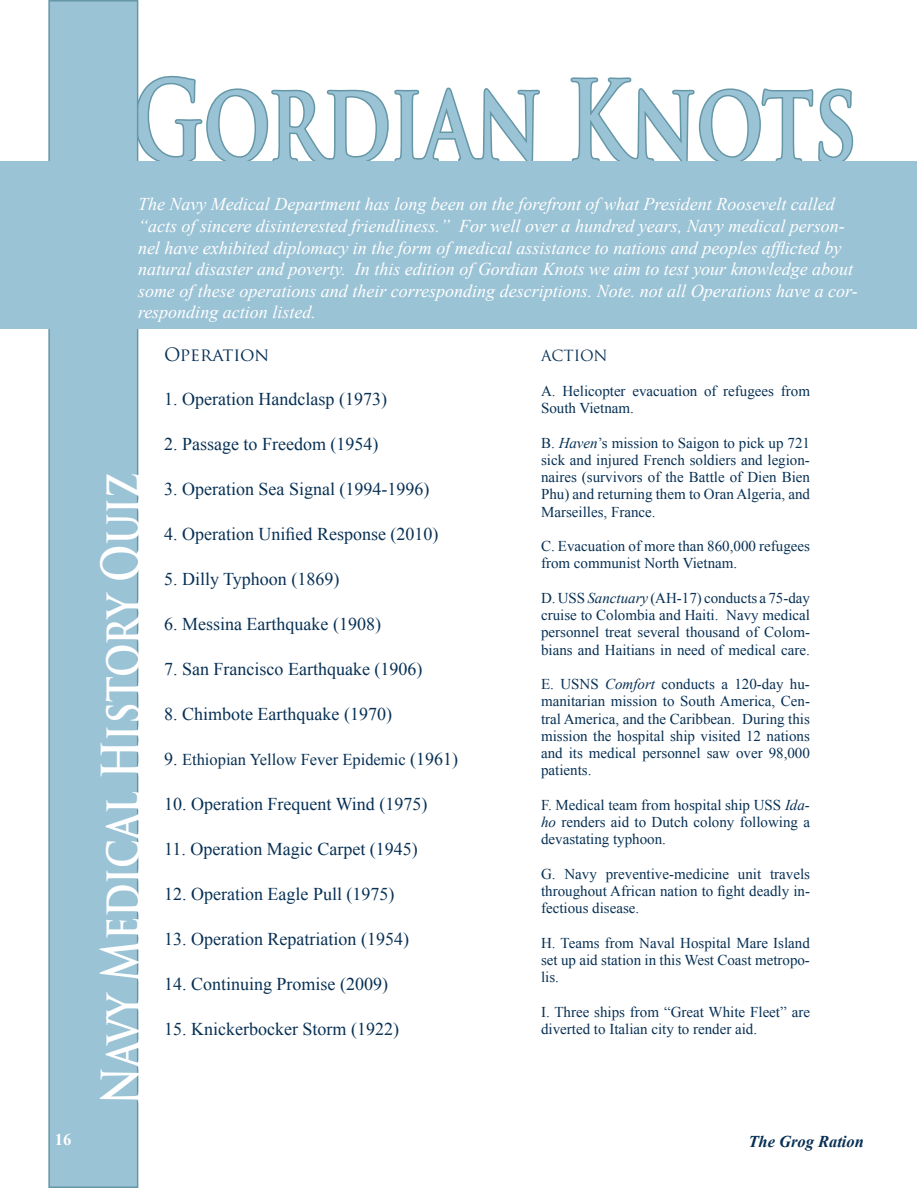
<style>
.page{position:relative;width:918px;height:1188px;background:#fff}
.page>*{position:absolute;margin:0;border:0;box-sizing:border-box;transform-origin:0 0}
.t1{font:700 109.35px "Trajan Pro";color:#9bc3d6;scale:.74 1}
.t2{font:700 51.45px "Trajan Pro";letter-spacing:-.01em;color:#fff;scale:.79 1}
.t3{font:italic 18px/21.6px "Times New Roman";color:#fff}
.t4{font:18px "Times New Roman";color:#073054}
.t5{font:18px "Trajan Pro";letter-spacing:-.015em;color:#073054}
.t6{font:16.5px "Times New Roman";color:#073054}
.t7{font:italic 700 16.5px "Times New Roman";color:#073054}
.t8{font:700 16.5px "Times New Roman";color:#fff}
.t9{font:15px/17.2px "Times New Roman";color:#073054;text-align:justify}
.t10{font:15px "Trajan Pro";letter-spacing:-.005em;color:#073054}
.s1{font-size:18px}
.s2{font-style:italic}
</style>
<div class="page">
<svg style="left:138px;top:74px;width:402px;height:87px"></svg>
<svg style="left:570px;top:77px;width:284px;height:84px"></svg>
<div style="left:49px;top:1px;width:89px;height:1186px;background:#9bc3d6"></div>
<div style="left:48px;top:0;width:90px;height:1188px;border:2px solid #6597a7"></div>
<div style="left:1px;top:161px;width:916px;height:167px;background:#9bc3d6"></div>
<h1 class="t1" style="left:132px;top:54px;width:981px">Gordian Knots</h1>
<p class="t3" style="left:138px;top:193px;width:721px">The Navy Medical Department has long been on the forefront of what President Roosevelt called “acts of sincere disinterested friendliness.” For well over a hundred years, Navy medical person&shy;nel have exhibited diplomacy in the form of medical assistance to nations and peoples afflicted by natural disaster and poverty. In this edition of Gordian Knots we aim to test your knowledge about some of these operations and their corresponding descriptions. Note. not all Operations have a cor&shy;responding action listed.</p>
<h2 class="t2" style="left:89px;top:1105px;width:803px;rotate:-90deg">Navy Medical History Quiz</h2>
<p class="t5" style="left:164px;top:343px;width:107px">Operation</p>
<p class="t4" style="left:164px;top:387px;width:224px">1. Operation Handclasp (1973)</p>
<p class="t4" style="left:164px;top:432px;width:216px">2. Passage to Freedom (1954)</p>
<p class="t4" style="left:164px;top:477px;width:267px">3. Operation Sea Signal (1994-1996)</p>
<p class="t4" style="left:164px;top:522px;width:276px">4. Operation Unified Response (2010)</p>
<p class="t4" style="left:164px;top:567px;width:177px">5. Dilly Typhoon (1869)</p>
<p class="t4" style="left:164px;top:612px;width:218px">6. Messina Earthquake (1908)</p>
<p class="t4" style="left:164px;top:657px;width:260px">7. San Francisco Earthquake (1906)</p>
<p class="t4" style="left:164px;top:702px;width:229px">8. Chimbote Earthquake (1970)</p>
<p class="t6" style="left:164px;top:748px;width:296px"><span class="s1">9.</span> Ethiopian Yellow Fever Epidemic <span class="s1">(1961)</span></p>
<p class="t4" style="left:164px;top:792px;width:265px">10. Operation Frequent Wind (1975)</p>
<p class="t4" style="left:164px;top:837px;width:255px">11. Operation Magic Carpet (1945)</p>
<p class="t4" style="left:164px;top:882px;width:232px">12. Operation Eagle Pull (1975)</p>
<p class="t4" style="left:164px;top:927px;width:246px">13. Operation Repatriation (1954)</p>
<p class="t4" style="left:164px;top:972px;width:226px">14. Continuing Promise (2009)</p>
<p class="t4" style="left:164px;top:1017px;width:236px">15. Knickerbocker Storm (1922)</p>
<p class="t10" style="left:541px;top:346px;width:68px">ACTION</p>
<p class="t9" style="left:541px;top:382px;width:270px">A. Helicopter evacuation of refugees from<br>South Vietnam.</p>
<p class="t9" style="left:541px;top:434px;width:270px">B. <span class="s2">Haven</span>’s mission to Saigon to pick up 721 sick and injured French soldiers and legion&shy;naires (survivors of the Battle of Dien Bien Phu) and returning them to Oran Algeria, and Marseilles, France.</p>
<p class="t9" style="left:541px;top:537px;width:270px">C. Evacuation of more than 860,000 refugees from communist North Vietnam.</p>
<p class="t9" style="left:541px;top:589px;width:270px">D. USS <span class="s2">Sanctuary</span> (AH-17) conducts a 75-day cruise to Colombia and Haiti. Navy medical personnel treat several thousand of Colom&shy;bians and Haitians in need of medical care.</p>
<p class="t9" style="left:541px;top:675px;width:270px">E. USNS <span class="s2">Comfort</span> conducts a 120-day hu&shy;manitarian mission to South America, Cen&shy;tral America, and the Caribbean. During this mission the hospital ship visited 12 nations and its medical personnel saw over 98,000 patients.</p>
<p class="t9" style="left:541px;top:796px;width:270px">F. Medical team from hospital ship USS <span class="s2">Ida&shy;ho</span> renders aid to Dutch colony following a devastating typhoon.</p>
<p class="t9" style="left:541px;top:865px;width:270px">G. Navy preventive-medicine unit travels throughout African nation to fight deadly in&shy;fectious disease.</p>
<p class="t9" style="left:541px;top:934px;width:270px">H. Teams from Naval Hospital Mare Island set up aid station in this West Coast metropo&shy;lis.</p>
<p class="t9" style="left:541px;top:1003px;width:270px">I. Three ships from “Great White Fleet” are diverted to Italian city to render aid.</p>
<p class="t8" style="left:55px;top:1128px;width:18px">16</p>
<p class="t7" style="left:748px;top:1130px;width:117px">The Grog Ration</p>
</div>
